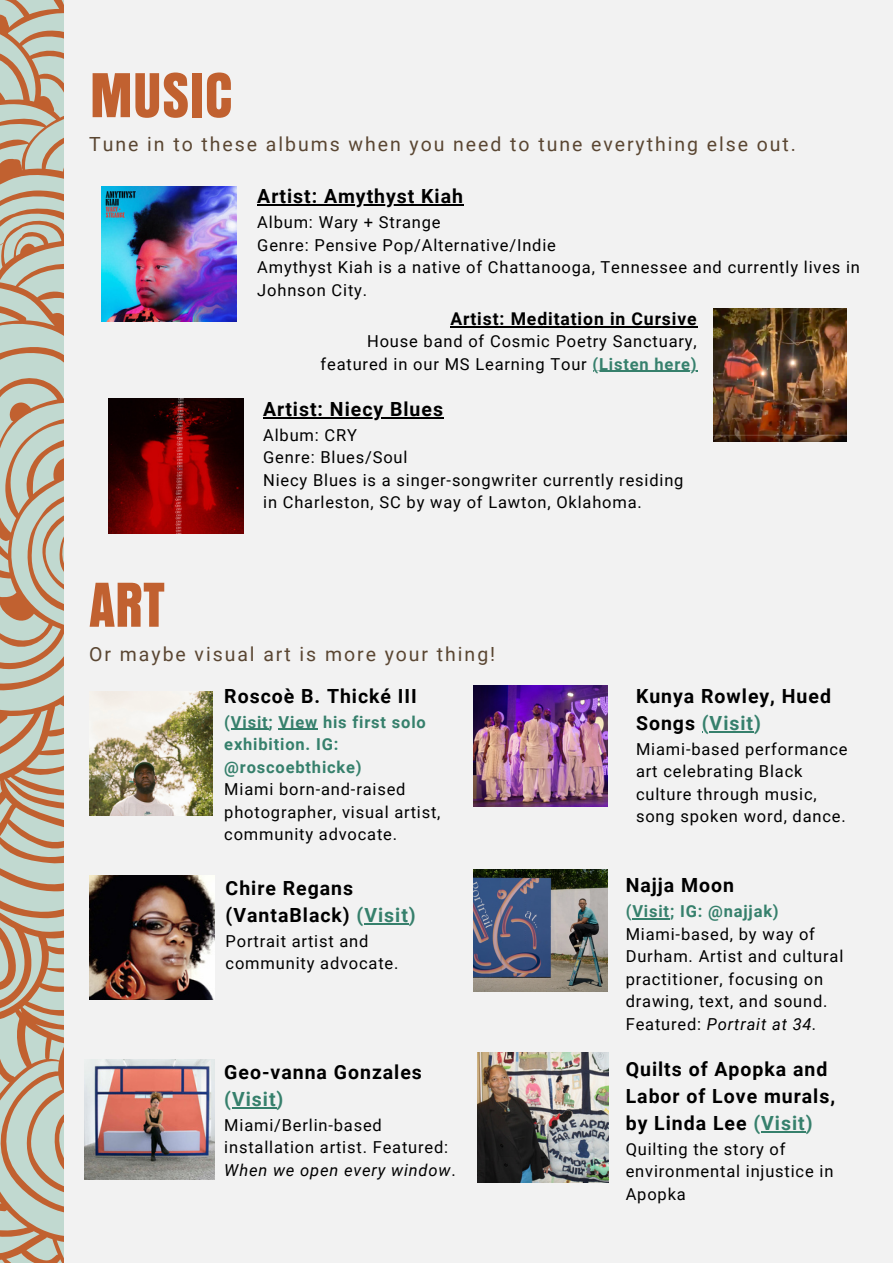
<style>
.page{position:relative;width:893px;height:1264px;background:#fff}
.page>*{position:absolute;margin:0;border:0;box-sizing:border-box;transform-origin:0 0}
.t1{font:66px "Anzeigen Gro D";letter-spacing:.005em;color:#c16130}
.t2{font:700 19.5px/27px "Roboto";letter-spacing:.05em;color:#000}
.t3{font:19.5px "Roboto";letter-spacing:.1em;color:#5a4632}
.t4{font:700 17.55px "Roboto";letter-spacing:.05em;color:#000}
.t5{font:16.5px/22.5px "Roboto";letter-spacing:.05em;color:#000}
.t6{font:700 16.5px/22.5px "Roboto";letter-spacing:.05em;color:#36806c}
.s1{font-weight:700;color:#36806c}
.s2{color:#36806c}
.s3{font-style:italic}
</style>
<div class="page">
<svg style="left:0;top:598px;width:65px;height:289px;fill:#c1d9d0"></svg>
<svg style="left:0;top:887px;width:65px;height:375px;fill:#c1d9d0"></svg>
<svg style="left:0;top:0;width:65px;height:598px;fill:#c1d9d0"></svg>
<div style="left:65px;top:0;width:827px;height:1262px;background:#f2f2f2"></div>
<img style="left:102px;top:186px;width:134px;height:135px">
<hr style="left:257px;top:204px;width:207px;height:2px;background:#000">
<img style="left:108px;top:399px;width:135px;height:134px">
<hr style="left:263px;top:417px;width:181px;height:1px;background:#000">
<img style="left:713px;top:308px;width:133px;height:133px">
<hr style="left:450px;top:326px;width:247px;height:1px;background:#000">
<hr style="left:592px;top:371px;width:105px;height:1px;background:#36806c">
<img style="left:89px;top:691px;width:124px;height:124px">
<img style="left:478px;top:1052px;width:130px;height:130px">
<img style="left:89px;top:875px;width:125px;height:125px">
<img style="left:85px;top:1059px;width:129px;height:120px">
<img style="left:474px;top:685px;width:133px;height:121px">
<hr style="left:709px;top:731px;width:45px;height:1px;background:#36806c">
<hr style="left:232px;top:1107px;width:44px;height:1px;background:#36806c">
<hr style="left:761px;top:1131px;width:44px;height:1px;background:#36806c">
<hr style="left:231px;top:728px;width:37px;height:2px;background:#36806c">
<hr style="left:278px;top:728px;width:40px;height:2px;background:#36806c">
<hr style="left:364px;top:923px;width:45px;height:1px;background:#36806c">
<img style="left:474px;top:869px;width:133px;height:122px">
<hr style="left:632px;top:918px;width:38px;height:1px;background:#36806c">
<p class="t1" style="left:90px;top:68px;width:144px">MUSIC</p>
<p class="t3" style="left:89px;top:133px;width:708px">Tune in to these albums when you need to tune everything else out.</p>
<p class="t2" style="left:257px;top:183px;width:207px">Artist: Amythyst Kiah</p>
<p class="t5" style="left:257px;top:211px;width:185px">Album: Wary + Strange</p>
<p class="t5" style="left:257px;top:234px;width:300px">Genre: Pensive Pop/Alternative/Indie</p>
<p class="t5" style="left:257px;top:256px;width:604px">Amythyst Kiah is a native of Chattanooga, Tennessee and currently lives in<br>Johnson City.</p>
<p class="t4" style="left:450px;top:308px;width:248px">Artist: Meditation in Cursive</p>
<p class="t5" style="left:320px;top:330px;width:377px;text-align:right">House band of Cosmic Poetry Sanctuary, featured in our MS Learning Tour <span class="s1">(Listen here)</span></p>
<p class="t2" style="left:263px;top:396px;width:181px">Artist: Niecy Blues</p>
<p class="t5" style="left:263px;top:424px;width:95px">Album: CRY</p>
<p class="t5" style="left:263px;top:446px;width:146px">Genre: Blues/Soul</p>
<p class="t5" style="left:263px;top:469px;width:422px">Niecy Blues is a singer-songwriter currently residing</p>
<p class="t5" style="left:263px;top:491px;width:380px">in Charleston, SC by way of Lawton, Oklahoma.</p>
<p class="t1" style="left:90px;top:577px;width:76px">ART</p>
<p class="t3" style="left:89px;top:642px;width:407px">Or maybe visual art is more your thing!</p>
<p class="t2" style="left:224px;top:682px;width:194px">Roscoè B. Thické III</p>
<p class="t6" style="left:224px;top:710px;width:203px">(Visit; View his first solo exhibition. IG: @roscoebthicke)</p>
<p class="t5" style="left:224px;top:778px;width:218px">Miami born-and-raised photographer, visual artist, community advocate.</p>
<p class="t2" style="left:225px;top:874px;width:192px">Chire Regans (VantaBlack) <span class="s2">(Visit)</span></p>
<p class="t5" style="left:225px;top:929px;width:174px">Portrait artist and community advocate.</p>
<p class="t2" style="left:224px;top:1058px;width:199px">Geo-vanna Gonzales <span class="s2">(Visit)</span></p>
<p class="t5" style="left:224px;top:1113px;width:233px">Miami/Berlin-based installation artist. Featured:<br><span class="s3">When we open every window</span>.</p>
<p class="t2" style="left:636px;top:682px;width:196px">Kunya Rowley, Hued<br>Songs <span class="s2">(Visit)</span></p>
<p class="t5" style="left:636px;top:737px;width:213px">Miami-based performance art celebrating Black culture through music, song spoken word, dance.</p>
<p class="t2" style="left:625px;top:872px;width:110px">Najja Moon</p>
<p class="t6" style="left:625px;top:900px;width:154px">(Visit; IG: @najjak)</p>
<p class="t5" style="left:625px;top:922px;width:219px">Miami-based, by way of<br>Durham. Artist and cultural practitioner, focusing on drawing, text, and sound.<br>Featured: <span class="s3">Portrait at 34.</span></p>
<p class="t2" style="left:625px;top:1055px;width:211px">Quilts of Apopka and<br>Labor of Love murals, by Linda Lee <span class="s2">(Visit)</span></p>
<p class="t5" style="left:625px;top:1137px;width:209px">Quilting the story of environmental injustice in<br>Apopka</p>
</div>
